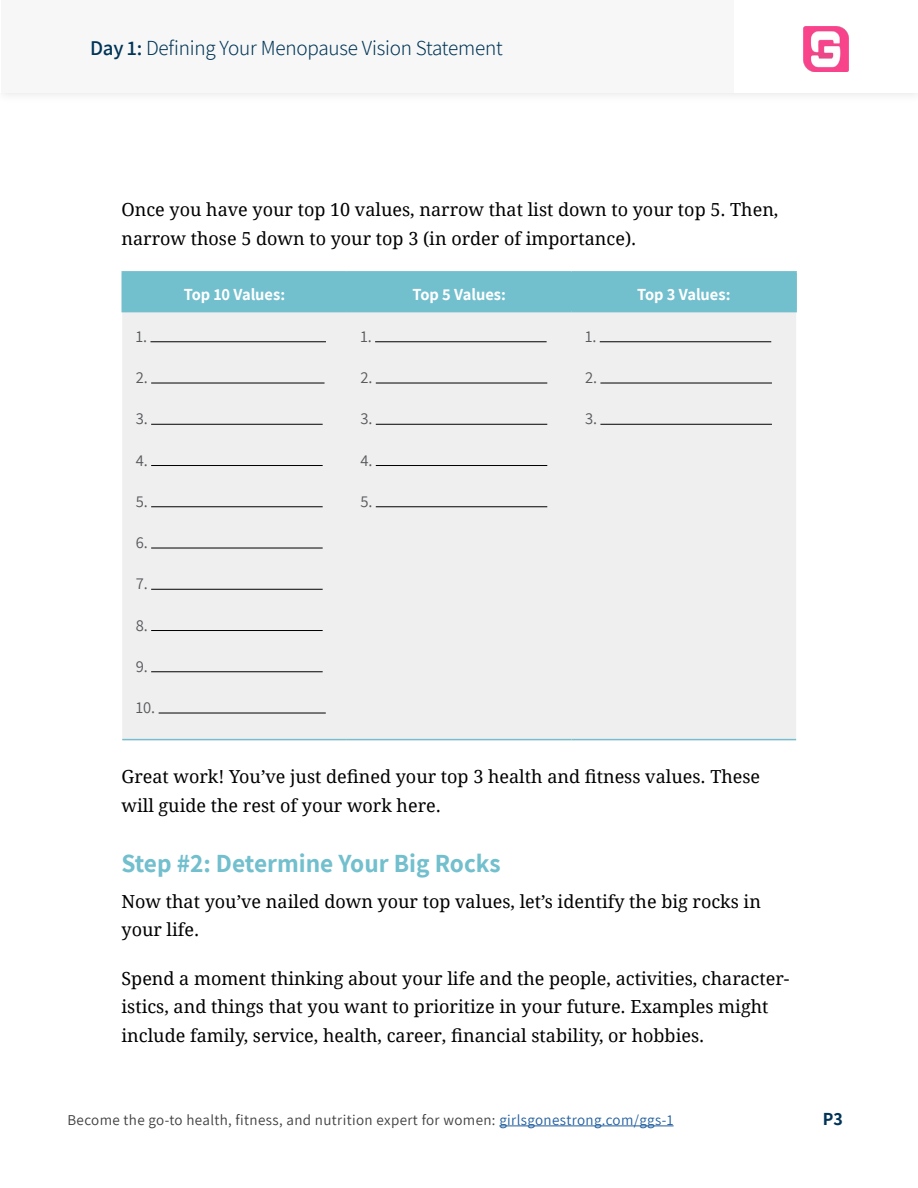
<style>
.page{position:relative;width:918px;height:1188px;background:#fff}
.page>*{position:absolute;margin:0;border:0;box-sizing:border-box;transform-origin:0 0}
.t1{font:700 25.5px "Assistant";color:#72bfce}
.t2{font:300 21px "Assistant";letter-spacing:-.01em;color:#003457}
.t3{font:18px/28.5px "Droid Serif";color:#000}
.t4{font:700 18px "Assistant";color:#003457}
.t5{font:16.5px "Assistant";color:#58595b}
.t6{font:700 16.5px "Assistant";color:#fff}
.t7{font:15px "Assistant";letter-spacing:.025em;color:#403f40}
.s1{font-weight:600}
.s2{color:#215e9e}
</style>
<div class="page">
<div style="left:0;top:0;width:918px;height:104px;background:#fafafa"></div>
<div style="left:1px;top:0;width:917px;height:93px;background:#fff"></div>
<div style="left:1px;top:0;width:732px;height:93px;background:#f6f7f6"></div>
<img style="left:803px;top:26px;width:46px;height:45px">
<hr style="left:499px;top:1126px;width:175px;height:1px;background:#215e9e">
<div style="left:123px;top:273px;width:672px;height:38px;background:#72bfce"></div>
<div style="left:122px;top:312px;width:674px;height:427px;background:#efeff0"></div>
<hr style="left:122px;top:271px;width:225px;height:2px;background:#72bfce">
<hr style="left:122px;top:273px;width:1px;height:38px;background:#72bfce">
<hr style="left:347px;top:271px;width:225px;height:2px;background:#72bfce">
<hr style="left:346px;top:273px;width:2px;height:38px;background:#72bfce">
<hr style="left:572px;top:271px;width:225px;height:2px;background:#72bfce">
<hr style="left:571px;top:273px;width:1px;height:38px;background:#72bfce">
<hr style="left:795px;top:273px;width:2px;height:38px;background:#72bfce">
<hr style="left:122px;top:311px;width:225px;height:1px;background:#72bfce">
<hr style="left:347px;top:311px;width:225px;height:1px;background:#72bfce">
<hr style="left:572px;top:311px;width:225px;height:1px;background:#72bfce">
<hr style="left:122px;top:739px;width:225px;height:1px;background:#76bece">
<hr style="left:347px;top:739px;width:225px;height:1px;background:#76bece">
<hr style="left:572px;top:739px;width:224px;height:1px;background:#76bece">
<hr style="left:150px;top:342px;width:176px;height:1px;background:#000">
<hr style="left:151px;top:383px;width:174px;height:1px;background:#000">
<hr style="left:151px;top:424px;width:172px;height:1px;background:#000">
<hr style="left:151px;top:465px;width:172px;height:1px;background:#000">
<hr style="left:151px;top:507px;width:172px;height:1px;background:#000">
<hr style="left:151px;top:548px;width:172px;height:1px;background:#000">
<hr style="left:151px;top:589px;width:172px;height:1px;background:#000">
<hr style="left:151px;top:630px;width:172px;height:1px;background:#000">
<hr style="left:151px;top:672px;width:172px;height:1px;background:#000">
<hr style="left:159px;top:713px;width:167px;height:1px;background:#000">
<hr style="left:375px;top:342px;width:172px;height:1px;background:#000">
<hr style="left:376px;top:383px;width:171px;height:1px;background:#000">
<hr style="left:376px;top:424px;width:171px;height:1px;background:#000">
<hr style="left:376px;top:465px;width:171px;height:1px;background:#000">
<hr style="left:376px;top:507px;width:171px;height:1px;background:#000">
<hr style="left:600px;top:342px;width:171px;height:1px;background:#000">
<hr style="left:600px;top:383px;width:172px;height:1px;background:#000">
<hr style="left:600px;top:424px;width:172px;height:1px;background:#000">
<p class="t2" style="left:90px;top:34px;width:414px"><span class="s1">Day 1:</span> Defining Your Menopause Vision Statement</p>
<p class="t3" style="left:122px;top:195px;width:658px">Once you have your top 10 values, narrow that list down to your top 5. Then, narrow those 5 down to your top 3 (in order of importance).</p>
<p class="t6" style="left:184px;top:283px;width:103px">Top 10 Values:</p>
<p class="t6" style="left:413px;top:283px;width:95px">Top 5 Values:</p>
<p class="t6" style="left:637px;top:283px;width:95px">Top 3 Values:</p>
<p class="t5" style="left:136px;top:325px;width:13px">1.</p>
<p class="t5" style="left:136px;top:366px;width:14px">2.</p>
<p class="t5" style="left:136px;top:408px;width:14px">3.</p>
<p class="t5" style="left:136px;top:449px;width:14px">4.</p>
<p class="t5" style="left:136px;top:490px;width:14px">5.</p>
<p class="t5" style="left:136px;top:531px;width:14px">6.</p>
<p class="t5" style="left:136px;top:573px;width:14px">7.</p>
<p class="t5" style="left:136px;top:614px;width:14px">8.</p>
<p class="t5" style="left:136px;top:655px;width:14px">9.</p>
<p class="t5" style="left:136px;top:696px;width:21px">10.</p>
<p class="t5" style="left:360px;top:325px;width:13px">1.</p>
<p class="t5" style="left:360px;top:366px;width:14px">2.</p>
<p class="t5" style="left:360px;top:408px;width:14px">3.</p>
<p class="t5" style="left:360px;top:449px;width:14px">4.</p>
<p class="t5" style="left:360px;top:490px;width:14px">5.</p>
<p class="t5" style="left:585px;top:325px;width:13px">1.</p>
<p class="t5" style="left:585px;top:366px;width:14px">2.</p>
<p class="t5" style="left:585px;top:408px;width:14px">3.</p>
<p class="t3" style="left:122px;top:762px;width:640px">Great work! You’ve just defined your top 3 health and fitness values. These will guide the rest of your work here.</p>
<h1 class="t1" style="left:122px;top:846px;width:381px">Step #2: Determine Your Big Rocks</h1>
<p class="t3" style="left:122px;top:886px;width:641px">Now that you’ve nailed down your top values, let’s identify the big rocks in your life.</p>
<p class="t3" style="left:122px;top:964px;width:669px">Spend a moment thinking about your life and the people, activities, character&shy;istics, and things that you want to prioritize in your future. Examples might include family, service, health, career, financial stability, or hobbies.</p>
<p class="t7" style="left:68px;top:1109px;width:608px">Become the go-to health, fitness, and nutrition expert for women: <span class="s2">girlsgonestrong.com/ggs-1</span></p>
<p class="t4" style="left:823px;top:1107px;width:22px">P3</p>
</div>
